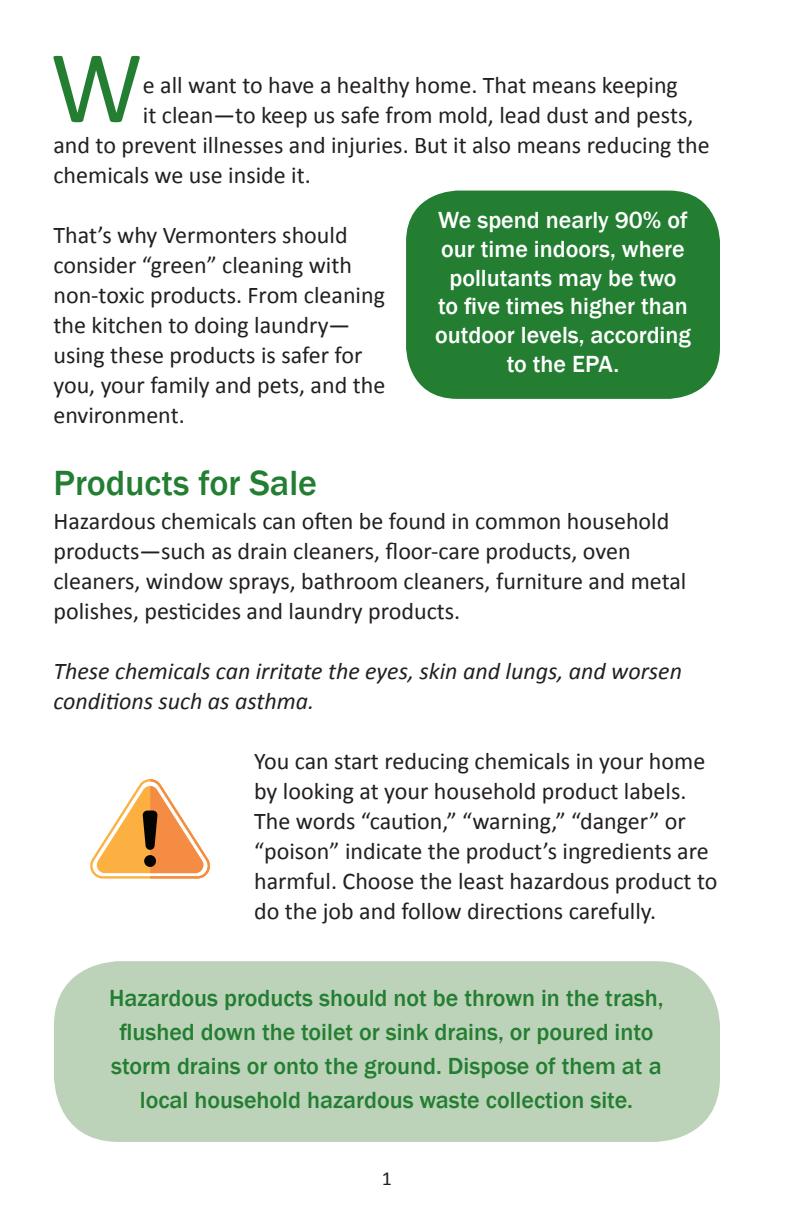
<style>
.page{position:relative;width:792px;height:1224px;background:#fff}
.page>*{position:absolute;margin:0;border:0;box-sizing:border-box;transform-origin:0 0}
.t1{font:104px "Calibri";color:#237e32}
.t2{font:500 36px "Franklin Gothic";color:#237e32}
.t3{font:24px/30px "Calibri";color:#231f20}
.t4{font:500 24px/34px "Franklin Gothic";color:#237e32;text-align:center}
.t5{font:500 24px/28.8px "Franklin Gothic";color:#fff;text-align:center}
.t6{font:italic 24px/30px "Calibri";color:#231f20}
.t7{font:20px "Calibri";color:#231f20}
</style>
<div class="page">
<div style="left:406px;top:191px;width:314px;height:208px;background:#237e32;border-radius:51px"></div>
<svg style="left:90px;top:779px;width:120px;height:100px"></svg>
<div style="left:144px;top:855px;width:12px;height:12px;background:#040503;border-radius:50%"></div>
<div style="left:54px;top:961px;width:666px;height:181px;background:#bdd3b9;border-radius:64px"></div>
<h1 class="t1" style="left:50px;top:22px;width:94px">W</h1>
<p class="t3" style="left:143px;top:70px;width:537px">e all want to have a healthy home. That means keeping</p>
<p class="t3" style="left:143px;top:100px;width:552px">it clean—to keep us safe from mold, lead dust and pests,</p>
<p class="t3" style="left:53px;top:130px;width:658px">and to prevent illnesses and injuries. But it also means reducing the</p>
<p class="t3" style="left:53px;top:160px;width:259px">chemicals we use inside it.</p>
<p class="t3" style="left:53px;top:220px;width:333px">That’s why Vermonters should consider “green” cleaning with non-toxic products. From cleaning the kitchen to doing laundry— using these products is safer for you, your family and pets, and the environment.</p>
<p class="t5" style="left:435px;top:206px;width:257px">We spend nearly 90% of our time indoors, where pollutants may be two<br>to five times higher than outdoor levels, according to the EPA.</p>
<h2 class="t2" style="left:53px;top:461px;width:265px">Products for Sale</h2>
<p class="t3" style="left:53px;top:506px;width:634px">Hazardous chemicals can often be found in common household products—such as drain cleaners, floor-care products, oven cleaners, window sprays, bathroom cleaners, furniture and metal polishes, pesticides and laundry products.</p>
<p class="t6" style="left:53px;top:655px;width:630px">These chemicals can irritate the eyes, skin and lungs, and worsen conditions such as asthma.</p>
<p class="t3" style="left:254px;top:746px;width:465px">You can start reducing chemicals in your home by looking at your household product labels.<br>The words “caution,” “warning,” “danger” or “poison” indicate the product’s ingredients are harmful. Choose the least hazardous product to do the job and follow directions carefully.</p>
<p class="t4" style="left:109px;top:981px;width:556px">Hazardous products should not be thrown in the trash, flushed down the toilet or sink drains, or poured into storm drains or onto the ground. Dispose of them at a local household hazardous waste collection site.</p>
<p class="t7" style="left:382px;top:1166px;width:12px">1</p>
</div>
